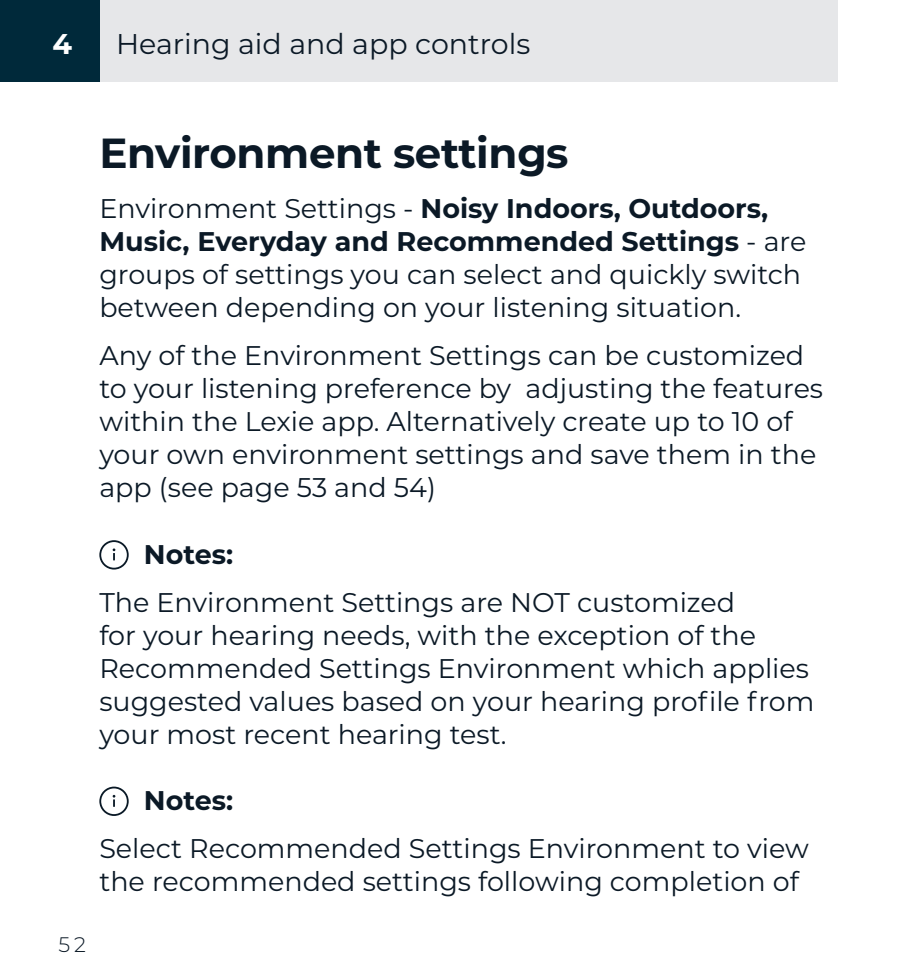
<style>
.page{position:relative;width:918px;height:977px;background:#fff}
.page>*{position:absolute;margin:0;border:0;box-sizing:border-box;transform-origin:0 0}
.t1{font:700 42px "Montserrat";letter-spacing:-.01em;color:#0b1926}
.t2{font:28.5px "Montserrat";color:#0b1926}
.t3{font:700 28.5px "Montserrat";color:#fff}
.t4{font:27px/33px "Montserrat";color:#0b1926}
.t5{font:700 27px "Montserrat";color:#0b1926}
.t6{font:300 21px "Montserrat";color:#0b1926}
.s1{font-weight:700}
</style>
<div class="page">
<div style="left:99px;top:0;width:738px;height:81px;background:#e6e7e9"></div>
<div style="left:0;top:0;width:99px;height:81px;background:#00293a"></div>
<svg style="left:99px;top:540px;width:30px;height:29px"></svg>
<svg style="left:99px;top:786px;width:30px;height:29px"></svg>
<p class="t3" style="left:52px;top:24px;width:21px">4</p>
<p class="t2" style="left:116px;top:25px;width:416px">Hearing aid and app controls</p>
<h1 class="t1" style="left:99px;top:123px;width:471px">Environment settings</h1>
<p class="t4" style="left:99px;top:191px;width:709px">Environment Settings - <span class="s1">Noisy Indoors, Outdoors, Music, Everyday and Recommended Settings</span> - are groups of settings you can select and quickly switch between depending on your listening situation.</p>
<p class="t4" style="left:99px;top:338px;width:725px">Any of the Environment Settings can be customized to your listening preference by adjusting the features within the Lexie app. Alternatively create up to 10 of your own environment settings and save them in the app (see page 53 and 54)</p>
<p class="t5" style="left:144px;top:534px;width:91px">Notes:</p>
<p class="t4" style="left:99px;top:584px;width:717px">The Environment Settings are NOT customized<br>for your hearing needs, with the exception of the Recommended Settings Environment which applies suggested values based on your hearing profile from your most recent hearing test.</p>
<p class="t5" style="left:144px;top:780px;width:91px">Notes:</p>
<p class="t4" style="left:99px;top:830px;width:711px">Select Recommended Settings Environment to view the recommended settings following completion of</p>
<p class="t6" style="left:59px;top:929px;width:29px">52</p>
</div>
